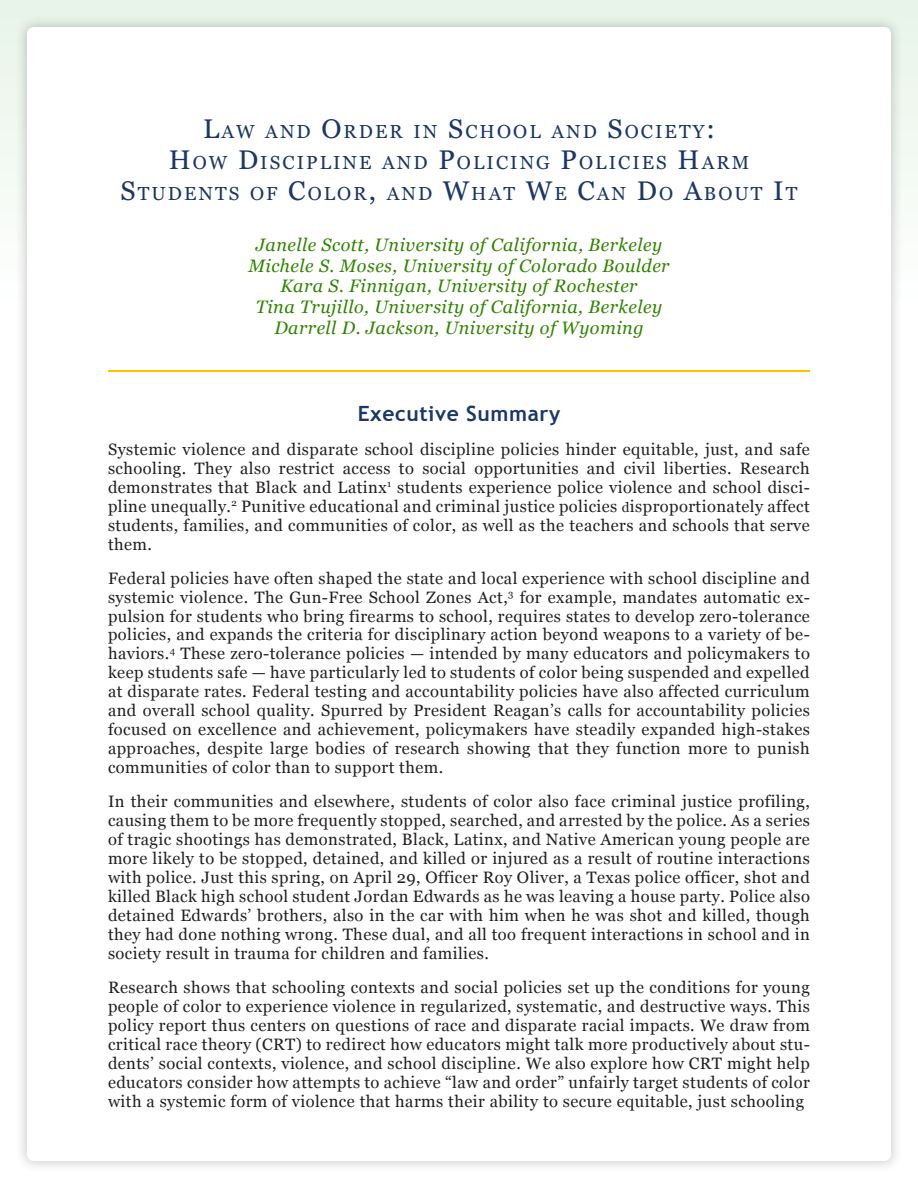
<style>
.page{position:relative;width:918px;height:1188px;background:#fff}
.page>*{position:absolute;margin:0;border:0;box-sizing:border-box;transform-origin:0 0}
.NEPC-Subhead-1{font:700 21px "Trebuchet MS";letter-spacing:.025em;color:#1a3867}
.NEPC-Inside-Title{font:18.9px/31px "Georgia";letter-spacing:.11em;color:#1a3867;text-align:center}
.NEPC-Byline{font:italic 18px "Georgia";letter-spacing:.025em;color:#318500}
.NEPC-BODY{font:16.5px/18.9px "Georgia";letter-spacing:.025em;color:#231f20;text-align:justify}
.s1{font-size:27px}
.s2{font-size:13.5px}
</style>
<div class="page">
<div style="left:0;top:0;width:918px;height:1188px;background:linear-gradient(to right,#f4faf4,#f4faf4)"></div>
<div style="left:15px;top:15px;width:888px;height:1158px;background:#231f20;opacity:.25"></div>
<div style="left:27px;top:27px;width:864px;height:1134px;background:#fff;border-radius:7px"></div>
<hr style="left:108px;top:370px;width:702px;height:2px;background:#ffc000">
<p class="NEPC-Inside-Title" style="left:120px;top:115px;width:679px"><span class="s1">L</span>AW AND <span class="s1">O</span>RDER IN <span class="s1">S</span>CHOOL AND <span class="s1">S</span>OCIETY<span class="s1">:<br>H</span>OW <span class="s1">D</span>ISCIPLINE AND <span class="s1">P</span>OLICING <span class="s1">P</span>OLICIES <span class="s1">H</span>ARM<br><span class="s1">S</span>TUDENTS OF <span class="s1">C</span>OLOR<span class="s1">,</span> AND <span class="s1">W</span>HAT <span class="s1">W</span>E <span class="s1">C</span>AN <span class="s1">D</span>O <span class="s1">A</span>BOUT <span class="s1">I</span>T</p>
<p class="NEPC-Byline" style="left:256px;top:232px;width:408px">Janelle Scott, University of California, Berkeley</p>
<p class="NEPC-Byline" style="left:248px;top:252px;width:423px">Michele S. Moses, University of Colorado Boulder</p>
<p class="NEPC-Byline" style="left:280px;top:273px;width:359px">Kara S. Finnigan, University of Rochester</p>
<p class="NEPC-Byline" style="left:256px;top:294px;width:408px">Tina Trujillo, University of California, Berkeley</p>
<p class="NEPC-Byline" style="left:274px;top:314px;width:371px">Darrell D. Jackson, University of Wyoming</p>
<p class="NEPC-Subhead-1" style="left:358px;top:400px;width:204px">Executive Summary</p>
<p class="NEPC-BODY" style="left:108px;top:439px;width:703px">Systemic violence and disparate school discipline policies hinder equitable, just, and safe schooling. They also restrict access to social opportunities and civil liberties. Research demonstrates that Black and Latinx<sup>1</sup> students experience police violence and school disci&shy;pline unequally.<sup>2</sup> Punitive educational and criminal justice policies <span class="s2">d</span>isproportionately affect students, families, and communities of color, as well as the teachers and schools that serve them.</p>
<p class="NEPC-BODY" style="left:108px;top:568px;width:703px">Federal policies have often shaped the state and local experience with school discipline and systemic violence. The Gun-Free School Zones Act,<sup>3</sup> for example, mandates automatic ex&shy;pulsion for students who bring firearms to school, requires states to develop zero-tolerance policies, and expands the criteria for disciplinary action beyond weapons to a variety of be&shy;haviors.<sup>4</sup> These zero-tolerance policies — intended by many educators and policymakers to keep students safe — have particularly led to students of color being suspended and expelled at disparate rates. Federal testing and accountability policies have also affected curriculum and overall school quality. Spurred by President Reagan’s calls for accountability policies focused on excellence and achievement, policymakers have steadily expanded high-stakes approaches, despite large bodies of research showing that they function more to punish communities of color than to support them.</p>
<p class="NEPC-BODY" style="left:108px;top:791px;width:703px">In their communities and elsewhere, students of color also face criminal justice profiling, causing them to be more frequently stopped, searched, and arrested by the police. As a series of tragic shootings has demonstrated, Black, Latinx, and Native American young people are more likely to be stopped, detained, and killed or injured as a result of routine interactions with police. Just this spring, on April 29, Officer Roy Oliver, a Texas police officer, shot and killed Black high school student Jordan Edwards as he was leaving a house party. Police also detained Edwards’ brothers, also in the car with him when he was shot and killed, though they had done nothing wrong. These dual, and all too frequent interactions in school and in society result in trauma for children and families.</p>
<p class="NEPC-BODY" style="left:108px;top:977px;width:703px">Research shows that schooling contexts and social policies set up the conditions for young people of color to experience violence in regularized, systematic, and destructive ways. This policy report thus centers on questions of race and disparate racial impacts. We draw from critical race theory (CRT) to redirect how educators might talk more productively about stu&shy;dents’ social contexts, violence, and school discipline. We also explore how CRT might help educators consider how attempts to achieve “law and order” unfairly target students of color with a systemic form of violence that harms their ability to secure equitable, just schooling</p>
</div>
